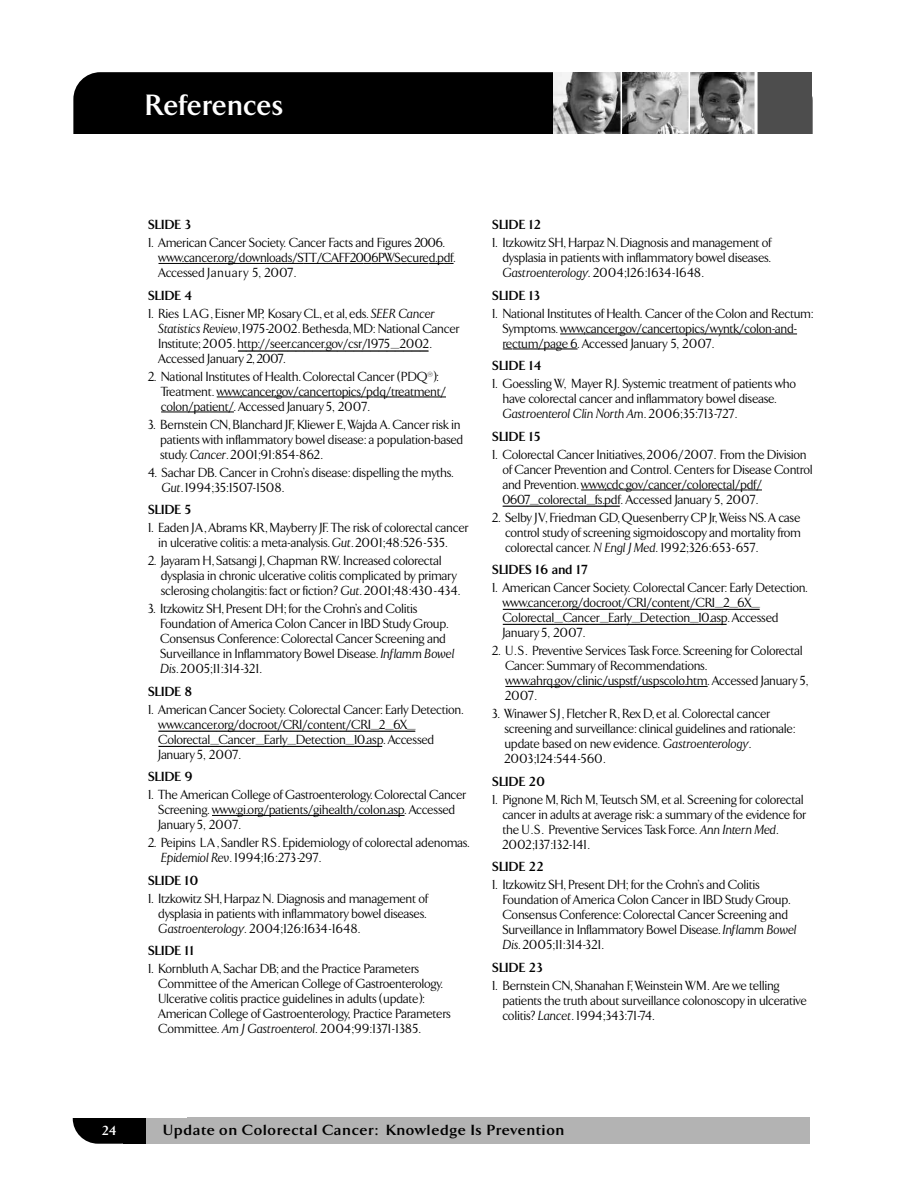
<style>
.page{position:relative;width:918px;height:1188px;background:#fff}
.page>*{position:absolute;margin:0;border:0;box-sizing:border-box;transform-origin:0 0}
.t1{font:700 30px "TF Arrow";letter-spacing:.03em;color:#fff}
.t2{font:700 15px "TF Arrow";letter-spacing:.06em;color:#000;scale:1.08 1}
.t3{font:13.5px/15px "TF Arrow";color:#000}
.t4{font:700 13.5px "TF Arrow";color:#000}
.t5{font:700 13.5px "TF Arrow";color:#fff}
.s1{font-style:italic}
</style>
<div class="page">
<div style="left:145px;top:1118px;width:665px;height:26px;background:#b3b3b3"></div>
<div style="left:73px;top:1093px;width:73px;height:51px;background:#000;border-radius:25px"></div>
<div style="left:40px;top:1086px;width:147px;height:32px;background:#fff"></div>
<div style="left:123px;top:1118px;width:23px;height:26px;background:#000"></div>
<div style="left:73px;top:72px;width:731px;height:136px;background:#000;border-radius:27px"></div>
<div style="left:757px;top:72px;width:54px;height:96px;background:#4d4d4d"></div>
<img style="left:554px;top:72px;width:201px;height:62px">
<hr style="left:621px;top:70px;width:1px;height:68px;background:#fff">
<hr style="left:689px;top:70px;width:1px;height:69px;background:#fff">
<div style="left:13px;top:134px;width:811px;height:82px;background:#fff"></div>
<hr style="left:755px;top:66px;width:3px;height:76px;background:#fff">
<svg style="left:159px;top:263px;width:23px;height:1px"></svg>
<hr style="left:182px;top:263px;width:35px;height:1px;background:#000">
<hr style="left:228px;top:263px;width:76px;height:1px;background:#000">
<hr style="left:304px;top:263px;width:60px;height:1px;background:#000">
<svg style="left:364px;top:263px;width:90px;height:1px"></svg>
<svg style="left:217px;top:397px;width:23px;height:1px"></svg>
<hr style="left:240px;top:397px;width:35px;height:1px;background:#000">
<hr style="left:275px;top:397px;width:82px;height:1px;background:#000">
<svg style="left:357px;top:397px;width:42px;height:1px"></svg>
<hr style="left:399px;top:397px;width:47px;height:1px;background:#000">
<hr style="left:161px;top:412px;width:73px;height:1px;background:#000">
<svg style="left:212px;top:815px;width:46px;height:1px"></svg>
<hr style="left:258px;top:815px;width:147px;height:1px;background:#000">
<svg style="left:560px;top:334px;width:24px;height:1px"></svg>
<hr style="left:584px;top:334px;width:35px;height:1px;background:#000">
<hr style="left:618px;top:334px;width:82px;height:1px;background:#000">
<hr style="left:700px;top:334px;width:97px;height:1px;background:#000">
<hr style="left:512px;top:349px;width:66px;height:1px;background:#000">
<svg style="left:581px;top:490px;width:24px;height:1px"></svg>
<hr style="left:605px;top:490px;width:107px;height:1px;background:#000">
<svg style="left:711px;top:490px;width:51px;height:1px"></svg>
<svg style="left:505px;top:686px;width:42px;height:1px"></svg>
<hr style="left:547px;top:686px;width:79px;height:1px;background:#000">
<hr style="left:626px;top:686px;width:34px;height:1px;background:#000">
<hr style="left:660px;top:686px;width:48px;height:1px;background:#000">
<hr style="left:238px;top:351px;width:191px;height:1px;background:#000">
<hr style="left:159px;top:746px;width:223px;height:1px;background:#000">
<hr style="left:159px;top:731px;width:256px;height:1px;background:#000">
<hr style="left:503px;top:609px;width:257px;height:1px;background:#000">
<hr style="left:503px;top:624px;width:224px;height:1px;background:#000">
<hr style="left:503px;top:506px;width:117px;height:1px;background:#000">
<h1 class="t1" style="left:145px;top:94px;width:140px">References</h1>
<p class="t4" style="left:148px;top:220px;width:44px">SLIDE 3</p>
<p class="t3" style="left:159px;top:237px;width:298px;text-indent:-10px">1. American Cancer Society. Cancer Facts and Figures 2006. www.cancer.org/downloads/STT/CAFF2006PWSecured.pdf.<br>Accessed January 5, 2007.</p>
<p class="t4" style="left:148px;top:291px;width:45px">SLIDE 4</p>
<p class="t3" style="left:159px;top:307px;width:303px;text-indent:-10px">1. Ries LAG , Eisner MP, Kosary CL, et al, eds. <span class="s1">SEER Cancer Statistics Review</span>, 1975-2002. Bethesda, MD: National Cancer Institute; 2005. http://seer.cancer.gov/csr/1975_2002.<br>Accessed January 2, 2007.</p>
<p class="t3" style="left:161px;top:370px;width:286px;text-indent:-13px">2. National Institutes of Health. Colorectal Cancer (PDQ®):<br>Treatment. www.cancer.gov/cancertopics/pdq/treatment/ colon/patient/. Accessed January 5, 2007.</p>
<p class="t3" style="left:161px;top:418px;width:304px;text-indent:-12px">3. Bernstein CN, Blanchard JF, Kliewer E, Wajda A. Cancer risk in patients with inflammatory bowel disease: a population-based study. <span class="s1">Cancer</span>. 2001;91:854-862.</p>
<p class="t3" style="left:162px;top:466px;width:293px;text-indent:-13px">4. Sachar DB. Cancer in Crohn’s disease: dispelling the myths.<br><span class="s1">Gut</span>. 1994;35:1507-1508.</p>
<p class="t4" style="left:148px;top:505px;width:44px">SLIDE 5</p>
<p class="t3" style="left:159px;top:522px;width:312px;text-indent:-10px">1. Eaden JA, Abrams KR, Mayberry JF. The risk of colorectal cancer in ulcerative colitis: a meta-analysis. <span class="s1">Gut</span>. 2001;48:526-535.</p>
<p class="t3" style="left:161px;top:555px;width:300px;text-indent:-13px">2. Jayaram H, Satsangi J, Chapman RW. Increased colorectal dysplasia in chronic ulcerative colitis complicated by primary sclerosing cholangitis: fact or fiction? <span class="s1">Gut</span>. 2001;48:430-434.</p>
<p class="t3" style="left:161px;top:603px;width:296px;text-indent:-12px">3. Itzkowitz SH, Present DH; for the Crohn’s and Colitis Foundation of America Colon Cancer in IBD Study Group.<br>Consensus Conference: Colorectal Cancer Screening and Surveillance in Inflammatory Bowel Disease. <span class="s1">Inflamm Bowel Dis</span>. 2005;11:314-321.</p>
<p class="t4" style="left:148px;top:687px;width:45px">SLIDE 8</p>
<p class="t3" style="left:159px;top:703px;width:306px;text-indent:-10px">1. American Cancer Society. Colorectal Cancer: Early Detection. www.cancer.org/docroot/CRI/content/CRI_2_6X_ Colorectal_Cancer_Early_Detection_10.asp. Accessed January 5, 2007.</p>
<p class="t4" style="left:148px;top:772px;width:45px">SLIDE 9</p>
<p class="t3" style="left:159px;top:789px;width:309px;text-indent:-10px">1. The American College of Gastroenterology. Colorectal Cancer<br>Screening. www.gi.org/patients/gihealth/colon.asp. Accessed<br>January 5, 2007.</p>
<p class="t3" style="left:161px;top:837px;width:310px;text-indent:-13px">2. Peipins LA , Sandler R S . Epidemiology of colorectal adenomas.<br><span class="s1">Epidemiol Rev</span>. 1994;16:273-297.</p>
<p class="t4" style="left:148px;top:876px;width:51px">SLIDE 1 0</p>
<p class="t3" style="left:159px;top:892px;width:271px;text-indent:-10px">1. Itzkowitz SH, Harpaz N. Diagnosis and management of dysplasia in patients with inflammatory bowel diseases.<br><span class="s1">Gastroenterology</span>. 2004;126:1634-1648.</p>
<p class="t4" style="left:148px;top:946px;width:47px">SLIDE 1 1</p>
<p class="t3" style="left:159px;top:963px;width:294px;text-indent:-10px">1. Kornbluth A, Sachar DB; and the Practice Parameters Committee of the American College of Gastroenterology.<br>Ulcerative colitis practice guidelines in adults (update):<br>American College of Gastroenterology, Practice Parameters Committee. <span class="s1">Am J Gastroenterol</span>. 2004;99:1371-1385.</p>
<p class="t3" style="left:238px;top:339px;width:192px">_______________________</p>
<p class="t3" style="left:159px;top:719px;width:258px">_______________________________</p>
<p class="t4" style="left:493px;top:220px;width:49px">SLIDE 1 2</p>
<p class="t3" style="left:503px;top:237px;width:270px;text-align:justify;text-indent:-10px">1. Itzkowitz SH, Harpaz N. Diagnosis and management of dysplasia in patients with inflammatory bowel diseases.<br><span class="s1">Gastroenterology</span>. 2004;126:1634-1648.</p>
<p class="t4" style="left:493px;top:291px;width:49px">SLIDE 13</p>
<p class="t3" style="left:503px;top:307px;width:312px;text-indent:-10px">1. National Institutes of Health. Cancer of the Colon and Rectum:<br>Symptoms. www.cancer.gov/cancertopics/wyntk/colon-and&shy;rectum/page 6. Accessed January 5, 2007.</p>
<p class="t4" style="left:493px;top:361px;width:50px">SLIDE 1 4</p>
<p class="t3" style="left:503px;top:378px;width:295px;text-indent:-10px">1. Goessling W, Mayer R J. Systemic treatment of patients who have colorectal cancer and inflammatory bowel disease.<br><span class="s1">Gastroenterol Clin North Am</span>. 2006;35:713-727.</p>
<p class="t4" style="left:493px;top:432px;width:49px">SLIDE 1 5</p>
<p class="t3" style="left:503px;top:448px;width:311px;text-indent:-10px">1. Colorectal Cancer Initiatives, 2006/2007. From the Division of Cancer Prevention and Control. Centers for Disease Control and Prevention. www.cdc.gov/cancer/colorectal/pdf/ 0607_colorectal_fs.pdf. Accessed January 5, 2007.</p>
<p class="t3" style="left:505px;top:511px;width:297px;text-align:justify;text-indent:-13px">2. Selby J V, Friedman GD, Quesenberry CP Jr, Weiss NS. A case control study of screening sigmoidoscopy and mortality from colorectal cancer. <span class="s1">N Engl J Med</span>. 1992;326:653-657.</p>
<p class="t4" style="left:493px;top:565px;width:96px">SLIDES 1 6 and 1 7</p>
<p class="t3" style="left:503px;top:582px;width:306px;text-indent:-10px">1. American Cancer Society. Colorectal Cancer: Early Detection. www.cancer.org/docroot/CRI/content/CRI_2_6X_ Colorectal_Cancer_Early_Detection_10.asp. Accessed January 5, 2007.</p>
<p class="t3" style="left:505px;top:645px;width:304px;text-indent:-13px">2. U. S . Preventive Services Task Force. Screening for Colorectal Cancer: Summary of Recommendations. www.ahrq.gov/clinic/uspstf/uspscolo.htm. Accessed January 5, 2007.</p>
<p class="t3" style="left:505px;top:708px;width:292px;text-indent:-12px">3. Winawer S J , Fletcher R, Rex D, et al. Colorectal cancer screening and surveillance: clinical guidelines and rationale: update based on new evidence. <span class="s1">Gastroenterology</span>.<br>2003;124:544-560.</p>
<p class="t4" style="left:493px;top:777px;width:54px">SLIDE 2 0</p>
<p class="t3" style="left:503px;top:793px;width:305px;text-indent:-10px">1. Pignone M, Rich M, Teutsch SM, et al. Screening for colorectal cancer in adults at average risk: a summary of the evidence for the U. S . Preventive Services Task Force. <span class="s1">Ann Intern Med</span>.<br>2002;137:132-141.</p>
<p class="t4" style="left:493px;top:862px;width:52px">SLIDE 2 2</p>
<p class="t3" style="left:503px;top:879px;width:296px;text-indent:-10px">1. Itzkowitz SH, Present DH; for the Crohn’s and Colitis Foundation of America Colon Cancer in IBD Study Group.<br>Consensus Conference: Colorectal Cancer Screening and Surveillance in Inflammatory Bowel Disease. <span class="s1">Inflamm Bowel Dis</span>. 2005;11:314-321.</p>
<p class="t4" style="left:493px;top:963px;width:52px">SLIDE 2 3</p>
<p class="t3" style="left:503px;top:979px;width:306px;text-indent:-10px">1. Bernstein CN, Shanahan F, Weinstein WM. Are we telling patients the truth about surveillance colonoscopy in ulcerative colitis? <span class="s1">Lancet</span>. 1994;343:71-74.</p>
<p class="t3" style="left:503px;top:494px;width:118px">______________</p>
<p class="t5" style="left:102px;top:1126px;width:16px">2 64</p>
<p class="t2" style="left:163px;top:1125px;width:373px">Update on Colorectal Cancer: Knowledge Is Prevention</p>
</div>
